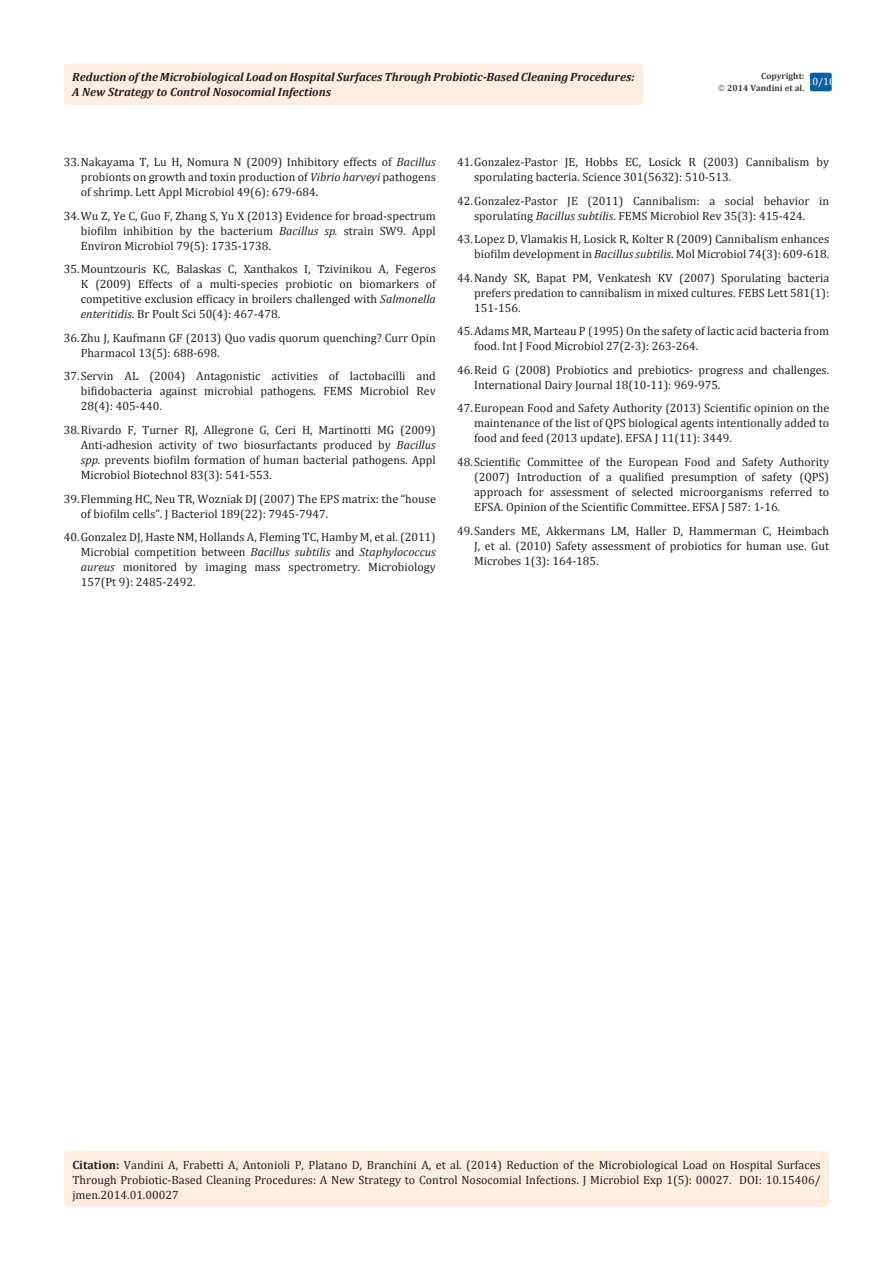
<style>
.page{position:relative;width:893px;height:1263px;background:#fff}
.page>*{position:absolute;margin:0;border:0;box-sizing:border-box;transform-origin:0 0}
.t1{font:12px/15px "Cambria";color:#231f20;text-align:justify}
.t2{font:italic 700 12px/15px "Cambria";color:#231f20}
.t3{font:10.5px "Cambria";color:#fff}
.t4{font:700 9px/12px "Cambria";color:#3e3e3f;text-align:right}
.s1{font-style:italic}
.s2{font-weight:700}
</style>
<div class="page">
<div style="left:64px;top:64px;width:579px;height:41px;background:#feede0;border-radius:4px"></div>
<div style="left:64px;top:1151px;width:765px;height:56px;background:#feede0;border-radius:4px"></div>
<div style="left:810px;top:73px;width:22px;height:18px;background:#085f9c;border-radius:2px"></div>
<p class="t2" style="left:72px;top:69px;width:564px">Reduction of the Microbiological Load on Hospital Surfaces Through Probiotic-Based Cleaning Procedures:<br>A New Strategy to Control Nosocomial Infections</p>
<p class="t4" style="left:727px;top:69px;width:79px">Copyright:<br>2014 Vandini et al.</p>
<p class="t3" style="left:806px;top:75px;width:30px">10/10</p>
<p class="t1" style="left:81px;top:155px;width:357px;text-indent:-17px">33.Nakayama T, Lu H, Nomura N (2009) Inhibitory effects of <span class="s1">Bacillus </span>probionts on growth and toxin production of <span class="s1">Vibrio harveyi</span> pathogens of shrimp. Lett Appl Microbiol 49(6): 679-684.</p>
<p class="t1" style="left:81px;top:208px;width:357px;text-indent:-17px">34.Wu Z, Ye C, Guo F, Zhang S, Yu X (2013) Evidence for broad-spectrum biofilm inhibition by the bacterium <span class="s1">Bacillus sp.</span> strain SW9. Appl Environ Microbiol 79(5): 1735-1738.</p>
<p class="t1" style="left:81px;top:262px;width:357px;text-indent:-17px">35.Mountzouris KC, Balaskas C, Xanthakos I, Tzivinikou A, Fegeros K (2009) Effects of a multi-species probiotic on biomarkers of competitive exclusion efficacy in broilers challenged with <span class="s1">Salmonella enteritidis</span>. Br Poult Sci 50(4): 467-478.</p>
<p class="t1" style="left:81px;top:330px;width:357px;text-indent:-17px">36.Zhu J, Kaufmann GF (2013) Quo vadis quorum quenching? Curr Opin<br>Pharmacol 13(5): 688-698.</p>
<p class="t1" style="left:81px;top:369px;width:357px;text-indent:-17px">37.Servin AL (2004) Antagonistic activities of lactobacilli and bifidobacteria against microbial pathogens. FEMS Microbiol Rev 28(4): 405-440.</p>
<p class="t1" style="left:81px;top:422px;width:357px;text-indent:-17px">38.Rivardo F, Turner RJ, Allegrone G, Ceri H, Martinotti MG (2009)<br>Anti-adhesion activity of two biosurfactants produced by <span class="s1">Bacillus spp.</span> prevents biofilm formation of human bacterial pathogens. Appl Microbiol Biotechnol 83(3): 541-553.</p>
<p class="t1" style="left:81px;top:491px;width:357px;text-indent:-17px">39.Flemming HC, Neu TR, Wozniak DJ (2007) The EPS matrix: the “house of biofilm cells”. J Bacteriol 189(22): 7945-7947.</p>
<p class="t1" style="left:81px;top:529px;width:357px;text-indent:-17px">40.Gonzalez DJ, Haste NM, Hollands A, Fleming TC, Hamby M, et al. (2011)<br>Microbial competition between <span class="s1">Bacillus subtilis</span> and <span class="s1">Staphylococcus aureus</span> monitored by imaging mass spectrometry. Microbiology 157(Pt 9): 2485-2492.</p>
<p class="t1" style="left:474px;top:155px;width:357px;text-indent:-17px">41.Gonzalez-Pastor JE, Hobbs EC, Losick R (2003) Cannibalism by sporulating bacteria. Science 301(5632): 510-513.</p>
<p class="t1" style="left:457px;top:193px;width:374px;text-align:center">42.Gonzalez-Pastor JE (2011) Cannibalism: a social behavior in sporulating <span class="s1">Bacillus subtilis</span>. FEMS Microbiol Rev 35(3): 415-424.</p>
<p class="t1" style="left:457px;top:232px;width:374px;text-align:right">43.Lopez D, Vlamakis H, Losick R, Kolter R (2009) Cannibalism enhances biofilm development in <span class="s1">Bacillus subtilis</span>. Mol Microbiol 74(3): 609-618.</p>
<p class="t1" style="left:474px;top:270px;width:357px;text-indent:-17px">44.Nandy SK, Bapat PM, Venkatesh KV (2007) Sporulating bacteria prefers predation to cannibalism in mixed cultures. FEBS Lett 581(1):<br>151-156.</p>
<p class="t1" style="left:474px;top:324px;width:357px;text-indent:-17px">45.Adams MR, Marteau P (1995) On the safety of lactic acid bacteria from food. Int J Food Microbiol 27(2-3): 263-264.</p>
<p class="t1" style="left:474px;top:362px;width:357px;text-indent:-17px">46.Reid G (2008) Probiotics and prebiotics- progress and challenges.<br>International Dairy Journal 18(10-11): 969-975.</p>
<p class="t1" style="left:474px;top:401px;width:357px;text-indent:-17px">47.European Food and Safety Authority (2013) Scientific opinion on the maintenance of the list of QPS biological agents intentionally added to food and feed (2013 update). EFSA J 11(11): 3449.</p>
<p class="t1" style="left:474px;top:454px;width:357px;text-indent:-17px">48.Scientific Committee of the European Food and Safety Authority (2007) Introduction of a qualified presumption of safety (QPS) approach for assessment of selected microorganisms referred to EFSA. Opinion of the Scientific Committee. EFSA J 587: 1-16.</p>
<p class="t1" style="left:474px;top:523px;width:357px;text-indent:-17px">49.Sanders ME, Akkermans LM, Haller D, Hammerman C, Heimbach J, et al. (2010) Safety assessment of probiotics for human use. Gut Microbes 1(3): 164-185.</p>
<p class="t1" style="left:72px;top:1157px;width:750px"><span class="s2">Citation:</span> Vandini A, Frabetti A, Antonioli P, Platano D, Branchini A, et al. (2014) Reduction of the Microbiological Load on Hospital Surfaces Through Probiotic-Based Cleaning Procedures: A New Strategy to Control Nosocomial Infections. J Microbiol Exp 1(5): 00027. DOI: 10.15406/ jmen.2014.01.00027</p>
</div>
